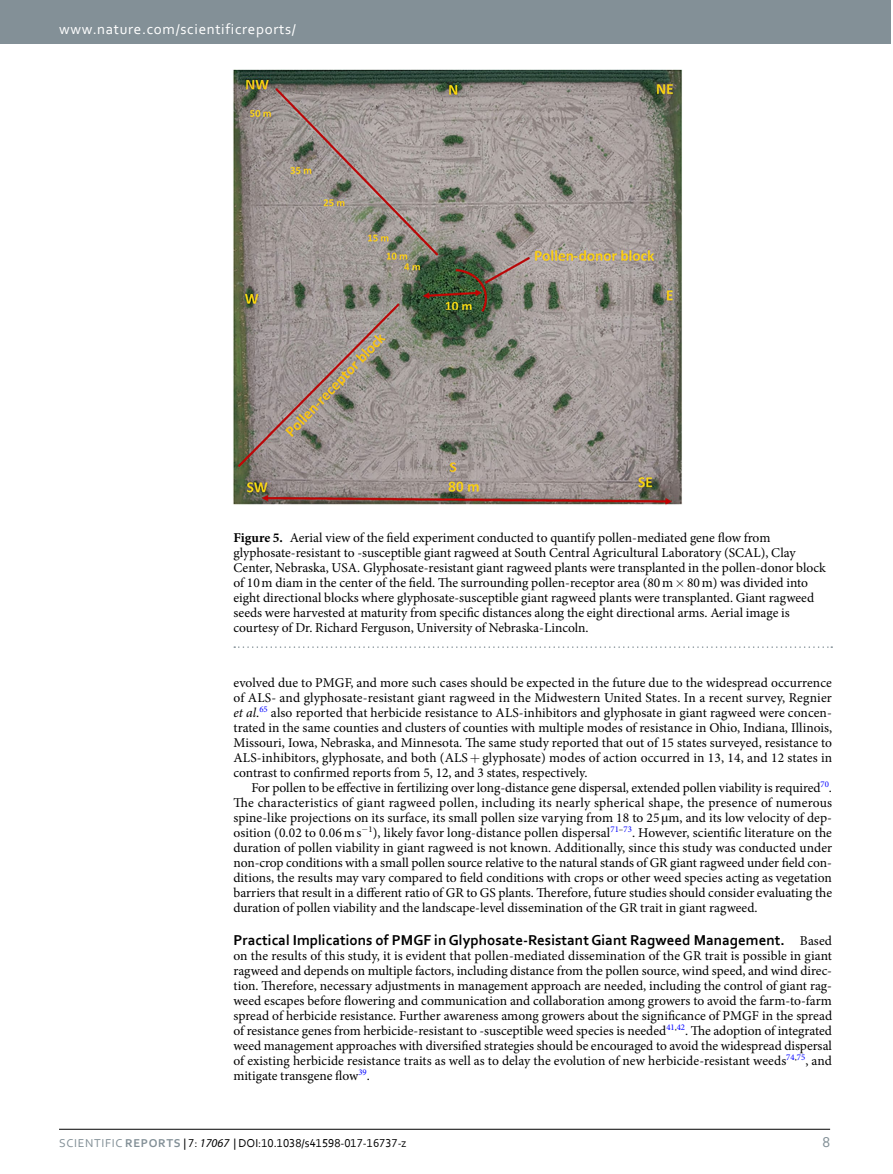
<style>
.page{position:relative;width:893px;height:1174px;background:#fff}
.page>*{position:absolute;margin:0;border:0;box-sizing:border-box;transform-origin:0 0}
.t1{font:700 15px "Corbel";color:#000}
.t2{font:15px "Corbel 2";letter-spacing:.045em;color:#fff}
.t3{font:15px "Corbel 2";color:#839097}
.t4{font:13.5px/15px "Minion Pro";color:#000;text-align:justify}
.t5{font:12px "Corbel";color:#000}
.s1{font-weight:700}
.s2{font-style:italic}
.s3{font-family:"STIX General"}
.s4{font-family:"Minion Pro";font-weight:400;font-size:13.5px}
.s5{font-family:"Corbel 2";color:#839097}
.s6{font-family:"Corbel Bold 2";color:#839097}
.s7{font-family:"Myriad Pro";font-style:italic}
</style>
<div class="page">
<div style="left:0;top:0;width:891px;height:43px;background:#839097"></div>
<hr style="left:59px;top:1129px;width:771px;height:1px;background:#000">
<svg style="left:234px;top:646px;width:598px;height:2px"></svg>
<img style="left:233px;top:70px;width:449px;height:436px">
<p class="t2" style="left:59px;top:19px;width:238px">www.nature.com/scientificreports/</p>
<p class="t4" style="left:233px;top:530px;width:594px;text-align:left"><span class="s1">Figure 5.</span> Aerial view of the field experiment conducted to quantify pollen-mediated gene flow from glyphosate-resistant to -susceptible giant ragweed at South Central Agricultural Laboratory (SCAL), Clay Center, Nebraska, USA. Glyphosate-resistant giant ragweed plants were transplanted in the pollen-donor block of 10m diam in the center of the field. The surrounding pollen-receptor area (80m 80m) was divided into eight directional blocks where glyphosate-susceptible giant ragweed plants were transplanted. Giant ragweed seeds were harvested at maturity from specific distances along the eight directional arms. Aerial image is courtesy of Dr. Richard Ferguson, University of Nebraska-Lincoln.</p>
<p class="t4" style="left:233px;top:675px;width:600px">evolved due to PMGF, and more such cases should be expected in the future due to the widespread occurrence of ALS- and glyphosate-resistant giant ragweed in the Midwestern United States. In a recent survey, Regnier <span class="s2">et al</span>.<sup>65</sup> also reported that herbicide resistance to ALS-inhibitors and glyphosate in giant ragweed were concen&shy;trated in the same counties and clusters of counties with multiple modes of resistance in Ohio, Indiana, Illinois, Missouri, Iowa, Nebraska, and Minnesota. The same study reported that out of 15 states surveyed, resistance to ALS-inhibitors, glyphosate, and both (ALS glyphosate) modes of action occurred in 13, 14, and 12 states in contrast to confirmed reports from 5, 12, and 3 states, respectively.</p>
<p class="t4" style="left:233px;top:780px;width:600px;text-indent:18px">For pollen to be effective in fertilizing over long-distance gene dispersal, extended pollen viability is required<sup>70</sup>.<br>The characteristics of giant ragweed pollen, including its nearly spherical shape, the presence of numerous spine-like projections on its surface, its small pollen size varying from 18 to 25 <span class="s3">µ</span>m, and its low velocity of dep&shy;osition (0.02 to 0.06 m s−<sup>1</sup>), likely favor long-distance pollen dispersal<sup>71</sup><sup>–</sup><sup>73</sup>. However, scientific literature on the duration of pollen viability in giant ragweed is not known. Additionally, since this study was conducted under non-crop conditions with a small pollen source relative to the natural stands of GR giant ragweed under field con&shy;ditions, the results may vary compared to field conditions with crops or other weed species acting as vegetation barriers that result in a different ratio of GR to GS plants. Therefore, future studies should consider evaluating the duration of pollen viability and the landscape-level dissemination of the GR trait in giant ragweed.</p>
<p class="t1" style="left:233px;top:930px;width:600px">Practical Implications of PMGF in Glyphosate-Resistant Giant Ragweed Management. <span class="s4">Based</span></p>
<p class="t4" style="left:233px;top:948px;width:600px">on the results of this study, it is evident that pollen-mediated dissemination of the GR trait is possible in giant ragweed and depends on multiple factors, including distance from the pollen source, wind speed, and wind direc&shy;tion. Therefore, necessary adjustments in management approach are needed, including the control of giant rag&shy;weed escapes before flowering and communication and collaboration among growers to avoid the farm-to-farm spread of herbicide resistance. Further awareness among growers about the significance of PMGF in the spread of resistance genes from herbicide-resistant to -susceptible weed species is needed<sup>41</sup><sup>,</sup><sup>42</sup>. The adoption of integrated weed management approaches with diversified strategies should be encouraged to avoid the widespread dispersal of existing herbicide resistance traits as well as to delay the evolution of new herbicide-resistant weeds<sup>74</sup><sup>,</sup><sup>75</sup>, and mitigate transgene flow<sup>39</sup>.</p>
<p class="t5" style="left:59px;top:1135px;width:349px"><span class="s5">Scientific</span> <span class="s6">REPORTS</span> | 7: <span class="s7">17067</span> | DOI:10.1038/s41598-017-16737-z</p>
<p class="t3" style="left:822px;top:1132px;width:9px">8</p>
</div>
